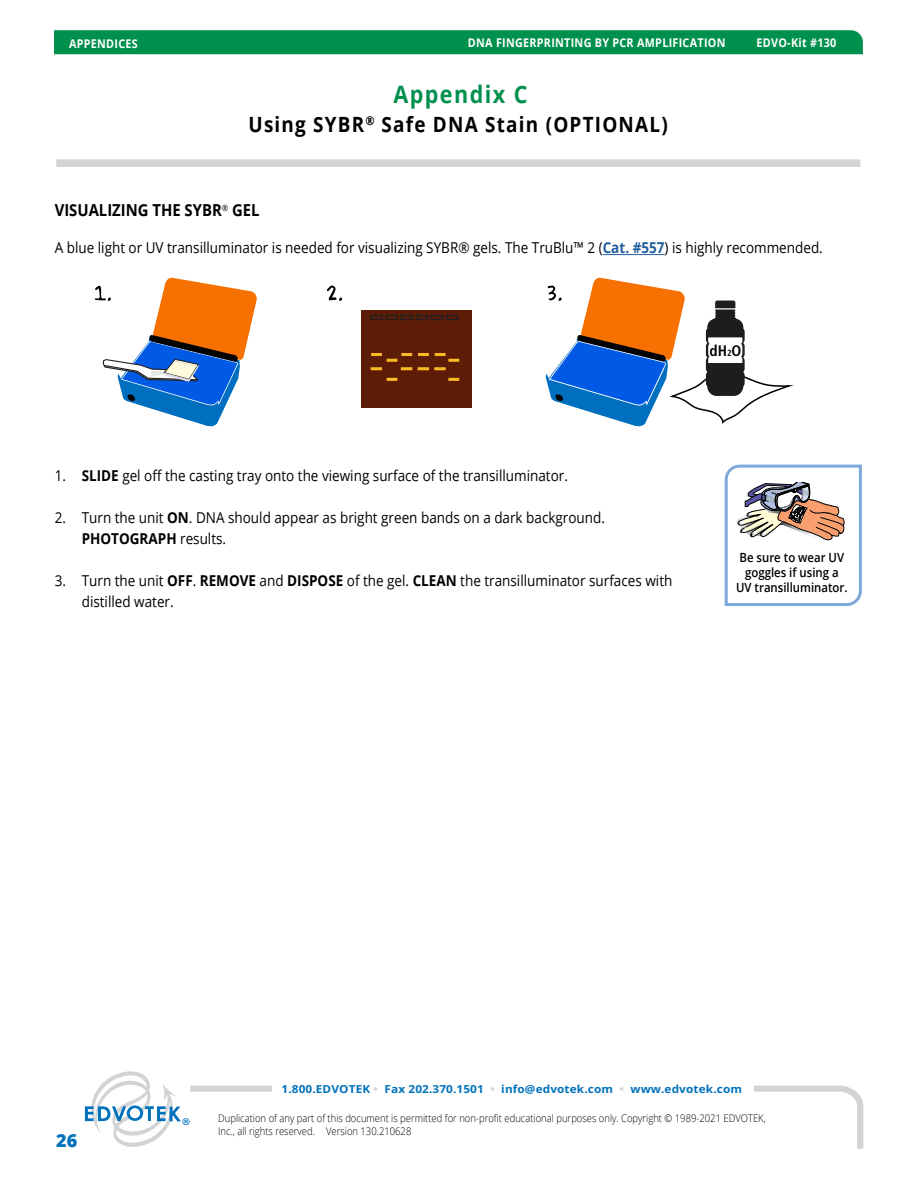
<style>
.page{position:relative;width:918px;height:1188px;background:#fff}
.page>*{position:absolute;margin:0;border:0;box-sizing:border-box;transform-origin:0 0}
.t1{font:700 24px "Open Sans";letter-spacing:.065em;color:#00904d;scale:.9 1}
.t2{font:700 21px "Open Sans";letter-spacing:.065em;color:#000;scale:.9 1}
.t3{font:800 18px "Open Sans";color:#0072bc}
.t4{font:700 16.5px "Open Sans";color:#000;scale:.9 1}
.t5{font:700 condensed 15.3px "Frutiger";color:#000}
.t6{font:15px/21px "Open Sans";color:#000;scale:.9 1}
.t7{font:600 12.6px/15.1px "Open Sans";color:#000;text-align:center;scale:.9 1}
.t8{font:700 12px "Open Sans";letter-spacing:.025em;color:#fff;scale:.9 1}
.t9{font:700 11.1px "Open Sans";letter-spacing:.01em;color:#0072bc;scale:1.07 1}
.t10{font:300 10.5px/12.6px "Open Sans";color:#000;scale:.9 1}
.s1{font-weight:700;color:#215e9e}
.s2{font-size:8.85px}
.s3{font-weight:700}
.s4{color:#d1d3d4}
</style>
<div class="page">
<div style="left:56px;top:159px;width:804px;height:8px;background:#d1d3d4"></div>
<svg style="left:724px;top:464px;width:138px;height:142px"></svg>
<div style="left:361px;top:310px;width:111px;height:98px;background:#5d1c06"></div>
<div style="left:370px;top:315px;width:13px;height:5px;border:2px solid #231f20"></div>
<div style="left:446px;top:315px;width:13px;height:5px;border:2px solid #231f20"></div>
<div style="left:385px;top:315px;width:13px;height:5px;border:2px solid #231f20"></div>
<div style="left:400px;top:315px;width:13px;height:5px;border:2px solid #231f20"></div>
<div style="left:416px;top:315px;width:12px;height:5px;border:2px solid #231f20"></div>
<div style="left:431px;top:315px;width:12px;height:5px;border:2px solid #231f20"></div>
<svg style="left:371px;top:353px;width:41px;height:17px"></svg>
<svg style="left:387px;top:378px;width:10px;height:3px"></svg>
<svg style="left:418px;top:353px;width:41px;height:17px"></svg>
<svg style="left:448px;top:378px;width:11px;height:3px"></svg>
<svg style="left:95px;top:278px;width:162px;height:148px"></svg>
<svg style="left:327px;top:286px;width:15px;height:15px"></svg>
<svg style="left:546px;top:278px;width:248px;height:148px"></svg>
<hr style="left:603px;top:254px;width:62px;height:1px;background:#215e9e">
<svg style="left:190px;top:1085px;width:673px;height:64px"></svg>
<div style="left:272px;top:1078px;width:482px;height:21px;background:#fff"></div>
<svg style="left:85px;top:1071px;width:105px;height:76px"></svg>
<div style="left:54px;top:30px;width:809px;height:24px;background:#00904d"></div>
<p class="t8" style="left:69px;top:35px;width:78px">APPENDICES</p>
<p class="t8" style="left:468px;top:35px;width:288px">DNA FINGERPRINTING BY PCR AMPLIFICATION</p>
<p class="t8" style="left:757px;top:35px;width:90px">EDVO-Kit #130</p>
<h1 class="t1" style="left:393px;top:77px;width:150px">Appendix C</h1>
<h2 class="t2" style="left:248px;top:110px;width:467px">Using SYBR<sup>®</sup> Safe DNA Stain (OPTIONAL)</h2>
<p class="t4" style="left:55px;top:198px;width:229px">VISUALIZING THE SYBR<sup>®</sup> GEL</p>
<p class="t6" style="left:55px;top:237px;width:855px">A blue light or UV transilluminator is needed for visualizing SYBR® gels. The TruBlu™ 2 (<span class="s1">Cat. #557</span>) is highly recommended.</p>
<p class="t5" style="left:710px;top:341px;width:34px">dH<span class="s2">2</span>O</p>
<p class="t6" style="left:55px;top:465px;width:572px">1. <span class="s3">SLIDE</span> gel off the casting tray onto the viewing surface of the transilluminator.</p>
<p class="t6" style="left:82px;top:507px;width:583px;text-indent:-27px">2. Turn the unit <span class="s3">ON</span>. DNA should appear as bright green bands on a dark background.<br><span class="s3">PHOTOGRAPH</span> results.</p>
<p class="t6" style="left:82px;top:570px;width:658px;text-indent:-27px">3. Turn the unit <span class="s3">OFF</span>. <span class="s3">REMOVE</span> and <span class="s3">DISPOSE</span> of the gel. <span class="s3">CLEAN</span> the transilluminator surfaces with distilled water.</p>
<p class="t7" style="left:736px;top:550px;width:125px">Be sure to wear UV goggles if using a<br>UV transilluminator.</p>
<p class="t3" style="left:56px;top:1127px;width:23px">26</p>
<p class="t9" style="left:282px;top:1081px;width:432px">1.800.EDVOTEK <span class="s4">•</span> Fax 202.370.1501 <span class="s4">•</span> info@edvotek.com <span class="s4">•</span> www.edvotek.com</p>
<p class="t10" style="left:218px;top:1112px;width:610px">Duplication of any part of this document is permitted for non-profit educational purposes only. Copyright © 1989-2021 EDVOTEK,<br>Inc., all rights reserved. Version 130.210628</p>
</div>
